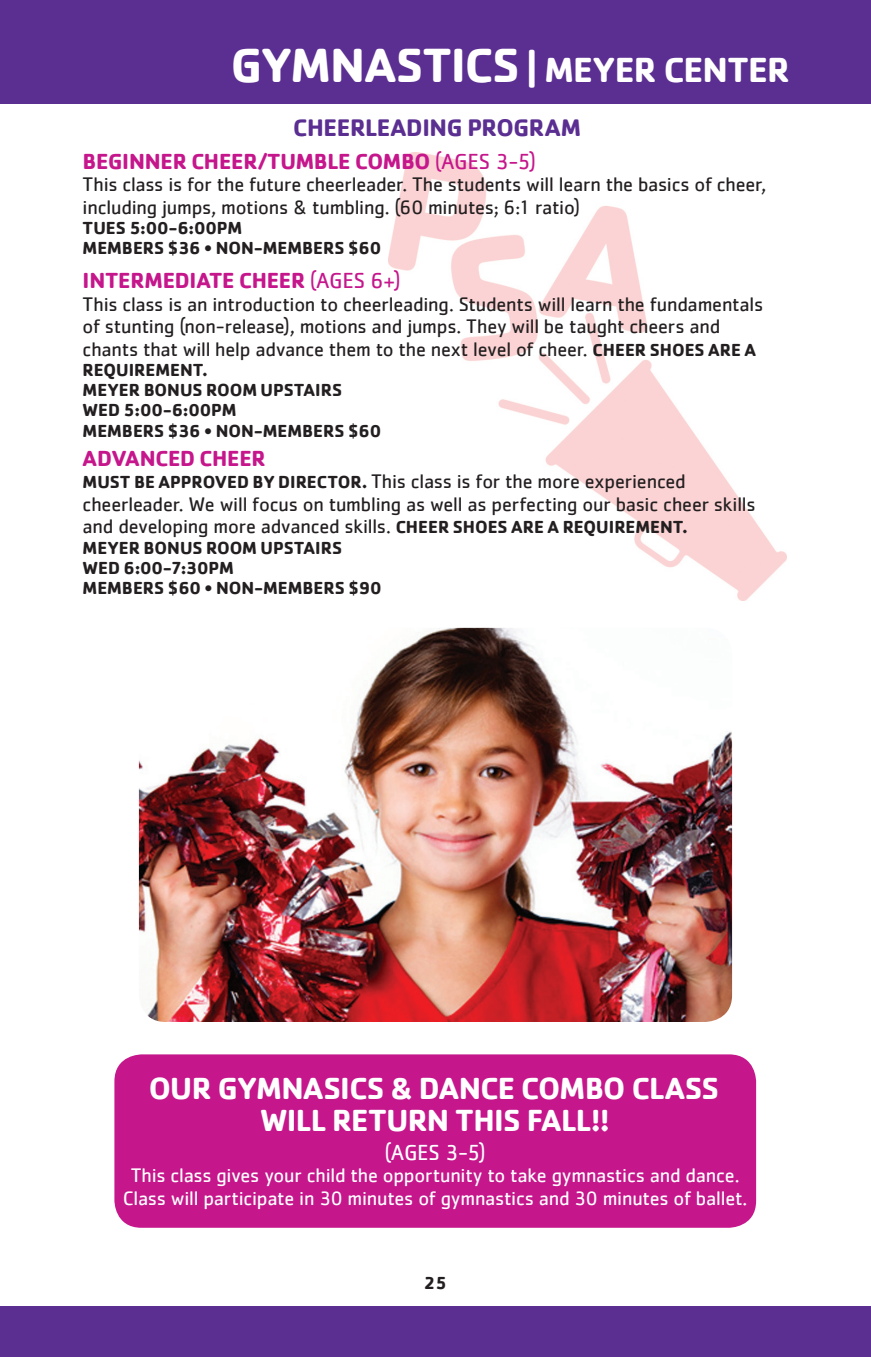
<style>
.page{position:relative;width:871px;height:1357px;background:#fff}
.page>*{position:absolute;margin:0;border:0;box-sizing:border-box;transform-origin:0 0}
.t1{font:700 36px "Cachet";letter-spacing:-.02em;color:#fff}
.t2{font:700 31.5px/31.5px "Cachet";letter-spacing:-.02em;color:#fff;text-align:center}
.t3{font:700 24.75px "Cachet";letter-spacing:-.015em;color:#5b2e91}
.t4{font:700 22.5px "Cachet";letter-spacing:-.01em;color:#c5168c}
.t5{font:22.5px "Cachet";color:#fff}
.t6{font:20.25px/22.5px "Cachet";letter-spacing:-.01em;color:#231f20}
.t7{font:20.25px/22.5px "Cachet";letter-spacing:-.015em;color:#fff;text-align:center}
.t8{font:700 18px/20.2px "Cachet";letter-spacing:-.005em;color:#231f20}
.s1{font-size:49.5px}
.s2{font-size:40.5px}
.s3{font-weight:400}
.s4{font-weight:700;font-size:18px}
</style>
<div class="page">
<img style="left:388px;top:152px;width:399px;height:449px">
<div style="left:1px;top:1306px;width:870px;height:51px;background:#5b2e91"></div>
<hr style="left:0;top:1306px;width:1px;height:51px;background:#5b2e91">
<div style="left:0;top:0;width:871px;height:103px;background:#5b2e91"></div>
<img style="left:139px;top:628px;width:593px;height:394px">
<div style="left:114px;top:1054px;width:642px;height:174px;background:#c5168c;border-radius:27px"></div>
<h1 class="t1" style="left:231px;top:46px;width:561px"><span class="s1">GYMNASTICS</span> <span class="s2">|</span> MEYER CENTER</h1>
<p class="t3" style="left:293px;top:111px;width:289px">CHEERLEADING PROGRAM</p>
<p class="t4" style="left:83px;top:147px;width:455px">BEGINNER CHEER/TUMBLE COMBO <span class="s3">(AGES 3-5)</span></p>
<p class="t6" style="left:83px;top:173px;width:685px">This class is for the future cheerleader. The students will learn the basics of cheer, including jumps, motions &amp; tumbling. (60 minutes; 6:1 ratio)</p>
<p class="t8" style="left:83px;top:217px;width:300px">TUES 5:00-6:00PM<br>MEMBERS $36 • NON-MEMBERS $60</p>
<p class="t4" style="left:83px;top:266px;width:320px">INTERMEDIATE CHEER <span class="s3">(AGES 6+)</span></p>
<p class="t6" style="left:83px;top:292px;width:682px">This class is an introduction to cheerleading. Students will learn the fundamentals of stunting (non-release), motions and jumps. They will be taught cheers and chants that will help advance them to the next level of cheer. <span class="s4">CHEER SHOES ARE A</span></p>
<p class="t8" style="left:83px;top:359px;width:300px">REQUIREMENT.<br>MEYER BONUS ROOM UPSTAIRS<br>WED 5:00-6:00PM<br>MEMBERS $36 • NON-MEMBERS $60</p>
<p class="t4" style="left:83px;top:444px;width:185px">ADVANCED CHEER</p>
<p class="t6" style="left:83px;top:470px;width:674px"><span class="s4">MUST BE APPROVED BY DIRECTOR.</span> This class is for the more experienced cheerleader. We will focus on tumbling as well as perfecting our basic cheer skills and developing more advanced skills. <span class="s4">CHEER SHOES ARE A REQUIREMENT.</span></p>
<p class="t8" style="left:83px;top:537px;width:300px">MEYER BONUS ROOM UPSTAIRS<br>WED 6:00-7:30PM<br>MEMBERS $60 • NON-MEMBERS $90</p>
<h2 class="t2" style="left:149px;top:1071px;width:572px">OUR GYMNASICS &amp; DANCE COMBO CLASS<br>WILL RETURN THIS FALL!!</h2>
<p class="t5" style="left:384px;top:1139px;width:103px">(AGES 3-5)</p>
<p class="t7" style="left:123px;top:1164px;width:626px">This class gives your child the opportunity to take gymnastics and dance.<br>Class will participate in 30 minutes of gymnastics and 30 minutes of ballet.</p>
<p class="t8" style="left:424px;top:1271px;width:24px">25</p>
</div>
